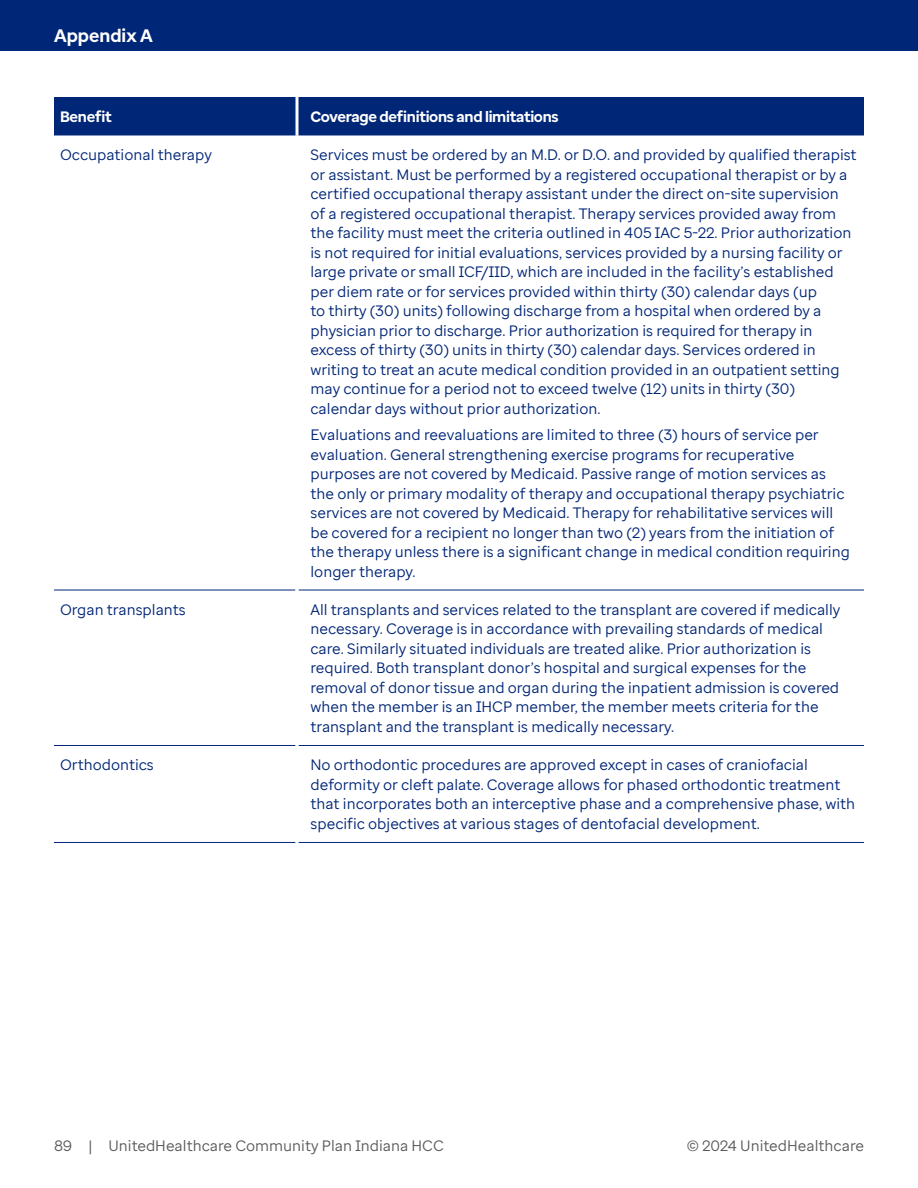
<style>
.page{position:relative;width:918px;height:1188px;background:#fff}
.page>*{position:absolute;margin:0;border:0;box-sizing:border-box;transform-origin:0 0}
.t1{font:700 18px "Enterprise Sans";color:#fff}
.Body{font:15px/19.5px "Enterprise Sans";color:#002677}
.t2{font:15px "Enterprise Sans";color:#5a5a5a}
.t3{font:700 15px "Enterprise Sans";letter-spacing:-.02em;color:#fff}
</style>
<div class="page">
<div style="left:0;top:0;width:918px;height:51px;background:#002677"></div>
<div style="left:54px;top:97px;width:810px;height:38px;background:#002677"></div>
<hr style="left:54px;top:590px;width:242px;height:1px;background:#002677">
<hr style="left:54px;top:745px;width:242px;height:1px;background:#002677">
<hr style="left:54px;top:842px;width:242px;height:1px;background:#002677">
<hr style="left:298px;top:590px;width:566px;height:1px;background:#002677">
<hr style="left:298px;top:745px;width:566px;height:1px;background:#002677">
<hr style="left:298px;top:842px;width:566px;height:1px;background:#002677">
<hr style="left:296px;top:97px;width:2px;height:38px;background:#fff">
<p class="t1" style="left:54px;top:24px;width:100px">Appendix A</p>
<p class="t3" style="left:60px;top:107px;width:53px">Benefit</p>
<p class="t3" style="left:310px;top:107px;width:250px">Coverage definitions and limitations</p>
<p class="Body" style="left:60px;top:145px;width:153px">Occupational therapy</p>
<p class="Body" style="left:310px;top:145px;width:547px">Services must be ordered by an M.D. or D.O. and provided by qualified therapist or assistant. Must be performed by a registered occupational therapist or by a certified occupational therapy assistant under the direct on-site supervision of a registered occupational therapist. Therapy services provided away from the facility must meet the criteria outlined in 405 IAC 5-22. Prior authorization is not required for initial evaluations, services provided by a nursing facility or large private or small ICF/IID, which are included in the facility’s established per diem rate or for services provided within thirty (30) calendar days (up<br>to thirty (30) units) following discharge from a hospital when ordered by a physician prior to discharge. Prior authorization is required for therapy in excess of thirty (30) units in thirty (30) calendar days. Services ordered in writing to treat an acute medical condition provided in an outpatient setting may continue for a period not to exceed twelve (12) units in thirty (30) calendar days without prior authorization.</p>
<p class="Body" style="left:310px;top:425px;width:541px">Evaluations and reevaluations are limited to three (3) hours of service per evaluation. General strengthening exercise programs for recuperative purposes are not covered by Medicaid. Passive range of motion services as the only or primary modality of therapy and occupational therapy psychiatric services are not covered by Medicaid. Therapy for rehabilitative services will be covered for a recipient no longer than two (2) years from the initiation of the therapy unless there is a significant change in medical condition requiring longer therapy.</p>
<p class="Body" style="left:60px;top:600px;width:127px">Organ transplants</p>
<p class="Body" style="left:310px;top:600px;width:531px">All transplants and services related to the transplant are covered if medically necessary. Coverage is in accordance with prevailing standards of medical care. Similarly situated individuals are treated alike. Prior authorization is required. Both transplant donor’s hospital and surgical expenses for the removal of donor tissue and organ during the inpatient admission is covered when the member is an IHCP member, the member meets criteria for the transplant and the transplant is medically necessary.</p>
<p class="Body" style="left:60px;top:755px;width:95px">Orthodontics</p>
<p class="Body" style="left:310px;top:755px;width:546px">No orthodontic procedures are approved except in cases of craniofacial deformity or cleft palate. Coverage allows for phased orthodontic treatment that incorporates both an interceptive phase and a comprehensive phase, with specific objectives at various stages of dentofacial development.</p>
<p class="t2" style="left:54px;top:1136px;width:391px">89 | UnitedHealthcare Community Plan Indiana HCC</p>
<p class="t2" style="left:687px;top:1136px;width:178px">© 2024 UnitedHealthcare</p>
</div>
